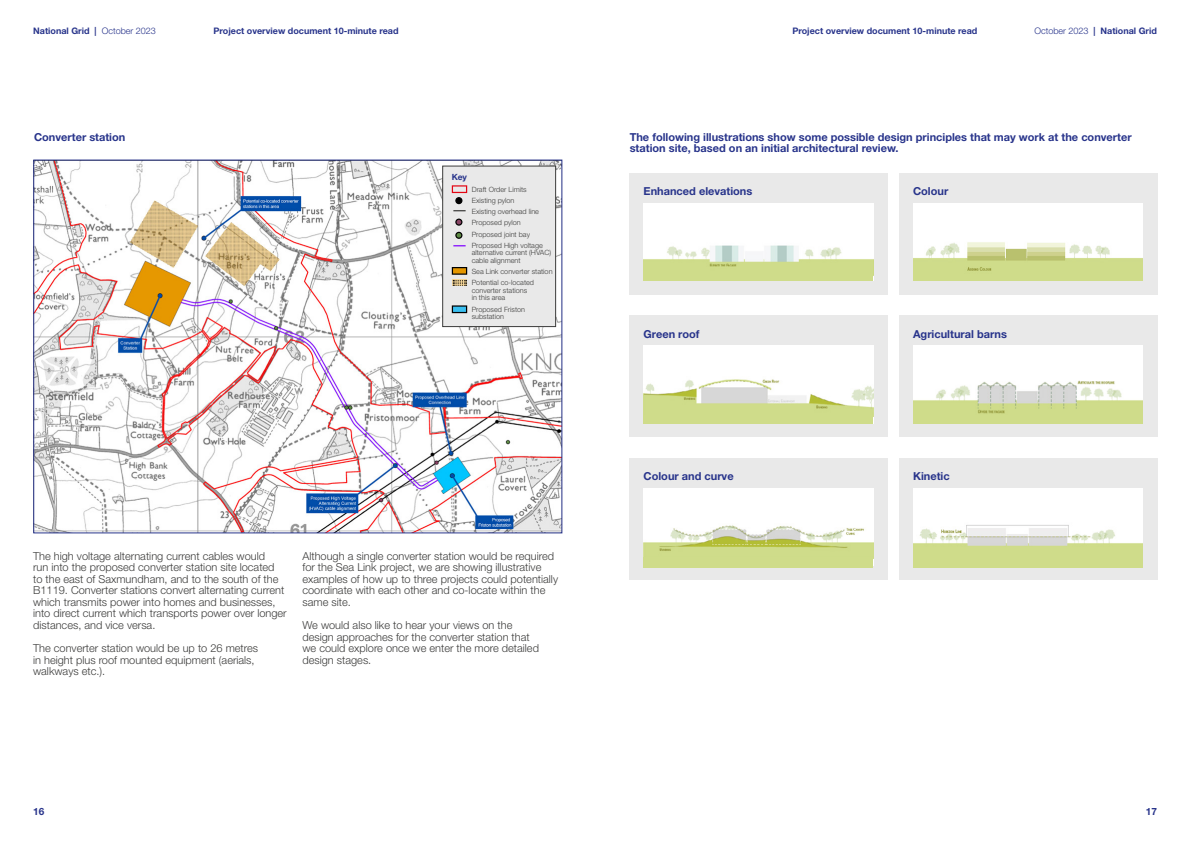
<style>
.page{position:relative;width:1191px;height:842px;background:#fff}
.page>*{position:absolute;margin:0;border:0;box-sizing:border-box;transform-origin:0 0}
.t1{font:300 11px/11.5px "Helvetica Neue LT Std";color:#3c3c3b}
.t2{font:700 11px/11.5px "Helvetica Neue LT Std";color:#28348b}
.t3{font:700 10px "Helvetica Neue LT Std";color:#28348b}
.t4{font:700 9px "Helvetica Neue LT Std";color:#28348b}
.t5{font:700 8.5px "Helvetica Neue LT Std";color:#28348b}
.t6{font:300 7.2px/11.2px "Helvetica Neue LT Std";color:#3c3c3b}
.s1{font-weight:300}
</style>
<div class="page">
<img style="left:35px;top:162px;width:525px;height:369px">
<div style="left:442px;top:166px;width:114px;height:161px;background:#e9e9e9;border:1px solid #3c3c3b"></div>
<div style="left:452px;top:185px;width:15px;height:8px;border:1px solid #e30613"></div>
<div style="left:452px;top:306px;width:14px;height:7px;background:#3abff0"></div>
<div style="left:452px;top:305px;width:15px;height:8px;border:1px solid #000"></div>
<div style="left:452px;top:268px;width:14px;height:6px;background:#e49700"></div>
<div style="left:452px;top:267px;width:15px;height:8px;border:1px solid #000"></div>
<svg style="left:452px;top:279px;width:14px;height:7px"></svg>
<svg style="left:453px;top:280px;width:13px;height:6px"></svg>
<svg style="left:453px;top:210px;width:12px;height:1px"></svg>
<svg style="left:453px;top:245px;width:12px;height:1px"></svg>
<svg style="left:456px;top:198px;width:6px;height:6px"></svg>
<div style="left:455px;top:197px;width:7px;height:7px;border:1px solid #000;border-radius:50%"></div>
<svg style="left:456px;top:219px;width:6px;height:6px"></svg>
<div style="left:455px;top:219px;width:7px;height:7px;border:1px solid #000;border-radius:50%"></div>
<svg style="left:456px;top:232px;width:6px;height:6px"></svg>
<div style="left:455px;top:232px;width:7px;height:7px;border:1px solid #000;border-radius:50%"></div>
<div style="left:629px;top:173px;width:258px;height:121px;background:#e9e9e9"></div>
<img style="left:643px;top:203px;width:230px;height:71px">
<div style="left:629px;top:316px;width:258px;height:121px;background:#e9e9e9"></div>
<img style="left:643px;top:346px;width:230px;height:69px">
<div style="left:629px;top:458px;width:258px;height:121px;background:#e9e9e9"></div>
<img style="left:643px;top:488px;width:230px;height:70px">
<div style="left:899px;top:173px;width:258px;height:121px;background:#e9e9e9"></div>
<img style="left:913px;top:203px;width:229px;height:71px">
<div style="left:899px;top:316px;width:258px;height:121px;background:#e9e9e9"></div>
<img style="left:913px;top:346px;width:229px;height:69px">
<div style="left:899px;top:458px;width:258px;height:121px;background:#e9e9e9"></div>
<img style="left:913px;top:488px;width:229px;height:70px">
<div style="left:643px;top:274px;width:230px;height:7px;background:#cfdc8a"></div>
<div style="left:913px;top:274px;width:229px;height:7px;background:#cfdc8a"></div>
<div style="left:643px;top:415px;width:230px;height:9px;background:#cfdc8a"></div>
<div style="left:913px;top:415px;width:229px;height:9px;background:#cfdc8a"></div>
<div style="left:643px;top:558px;width:230px;height:10px;background:#cfdc8a"></div>
<div style="left:913px;top:558px;width:229px;height:10px;background:#cfdc8a"></div>
<p class="t4" style="left:33px;top:25px;width:124px">National Grid | <span class="s1">October 2023</span></p>
<p class="t4" style="left:792px;top:25px;width:186px">Project overview document 10-minute read</p>
<p class="t4" style="left:1034px;top:25px;width:124px"><span class="s1">October 2023</span> | National Grid</p>
<p class="t4" style="left:214px;top:25px;width:186px">Project overview document 10-minute read</p>
<p class="t2" style="left:34px;top:131px;width:93px">Converter station</p>
<p class="t2" style="left:630px;top:131px;width:503px">The following illustrations show some possible design principles that may work at the converter station site, based on an initial architectural review.</p>
<p class="t5" style="left:452px;top:172px;width:17px">Key</p>
<p class="t6" style="left:472px;top:183px;width:73px">Draft Order Limits<br>Existing pylon<br>Existing overhead line<br>Proposed pylon<br>Proposed joint bay<br>Proposed High voltage</p>
<p class="t6" style="left:472px;top:249px;width:81px;line-height:7.6px">alternative current (HVAC) cable alignment</p>
<p class="t6" style="left:472px;top:266px;width:82px">Sea Link converter station<br>Potential co-located</p>
<p class="t6" style="left:472px;top:286px;width:57px;line-height:7.6px">converter stations in this area</p>
<p class="t6" style="left:472px;top:305px;width:55px;line-height:7.6px">Proposed Friston substation</p>
<p class="t2" style="left:643px;top:185px;width:110px">Enhanced elevations</p>
<p class="t2" style="left:913px;top:185px;width:37px">Colour</p>
<p class="t2" style="left:643px;top:328px;width:57px">Green roof</p>
<p class="t2" style="left:913px;top:328px;width:95px">Agricultural barns</p>
<p class="t2" style="left:643px;top:470px;width:92px">Colour and curve</p>
<p class="t2" style="left:913px;top:470px;width:38px">Kinetic</p>
<p class="t1" style="left:33px;top:550px;width:255px">The high voltage alternating current cables would<br>run into the proposed converter station site located to the east of Saxmundham, and to the south of the B1119. Converter stations convert alternating current which transmits power into homes and businesses, into direct current which transports power over longer distances, and vice versa.</p>
<p class="t1" style="left:33px;top:642px;width:226px">The converter station would be up to 26 metres in height plus roof mounted equipment (aerials, walkways etc.).</p>
<p class="t1" style="left:302px;top:550px;width:257px">Although a single converter station would be required for the Sea Link project, we are showing illustrative examples of how up to three projects could potentially coordinate with each other and co-locate within the same site.</p>
<p class="t1" style="left:302px;top:619px;width:238px">We would also like to hear your views on the design approaches for the converter station that we could explore once we enter the more detailed design stages.</p>
<p class="t3" style="left:33px;top:805px;width:13px">16</p>
<p class="t3" style="left:1145px;top:805px;width:13px">17</p>
</div>
